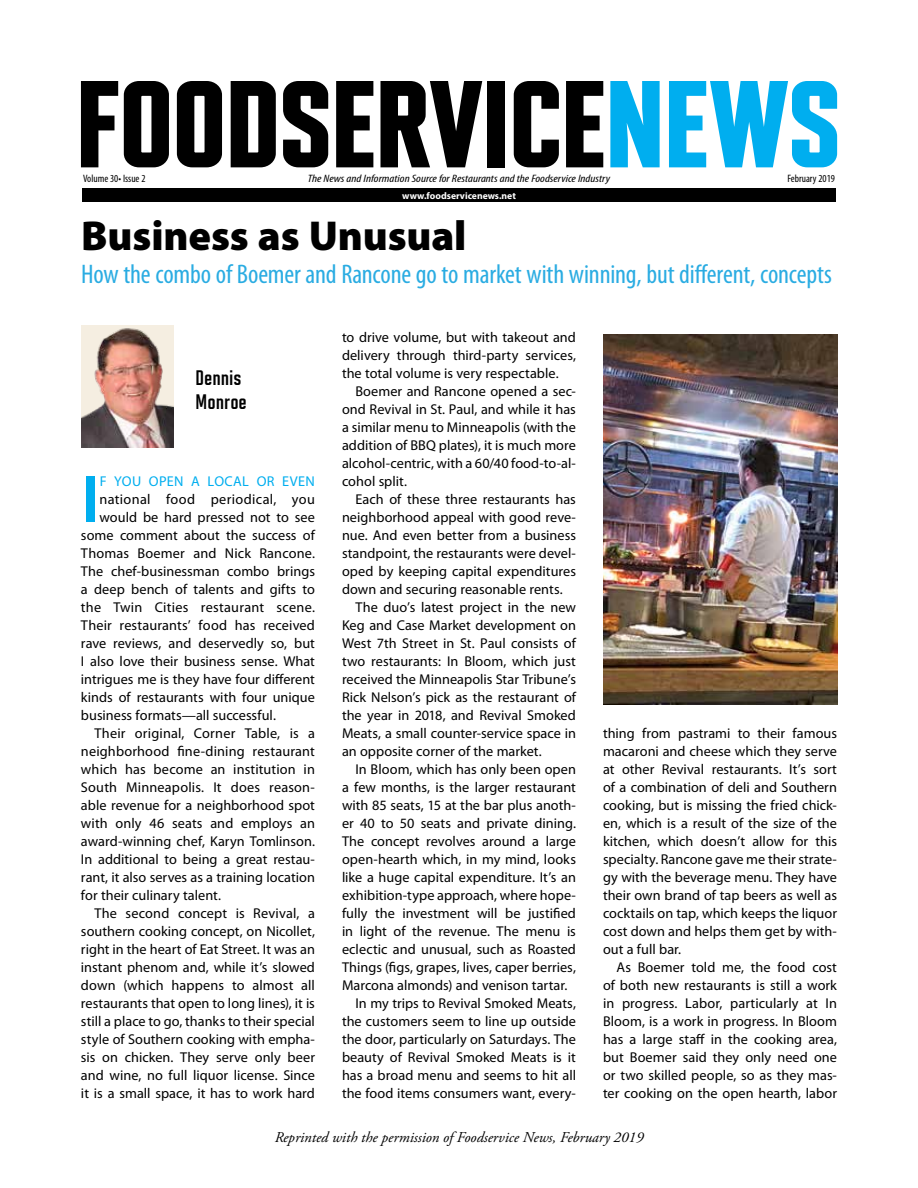
<style>
.page{position:relative;width:918px;height:1188px;background:#fff}
.page>*{position:absolute;margin:0;border:0;box-sizing:border-box;transform-origin:0 0}
.t1{font:600 67.65px "Myriad Pro";color:#00aeef}
.t2{font:900 42px "Myriad Pro";letter-spacing:-.005em;color:#000}
.t3{font:condensed 27px "Myriad Pro";letter-spacing:-.005em;color:#2aace2}
.t4{font:700 21px/24px "Solano Gothic MVB";letter-spacing:-.005em;color:#000}
.t5{font:italic 15px "Adobe Garamond Pro";color:#000}
.t6{font:14.25px/18px "Myriad Pro";letter-spacing:.005em;color:#000;text-align:justify}
.t7{font:14.25px "Myriad Pro";letter-spacing:.025em;color:#000}
.t8{font:14.25px "Myriad Pro";letter-spacing:.025em;color:#00aeef}
.t9{font:italic condensed 10.8px "Myriad Pro";color:#000;scale:1.2 1}
.t10{font:condensed 10.8px "Myriad Pro";color:#000}
.t11{font:700 9.6px "Myriad Pro";color:#fff}
</style>
<div class="page">
<img style="left:81px;top:325px;width:93px;height:122px">
<div style="left:82px;top:188px;width:754px;height:14px;background:#000"></div>
<svg style="left:81px;top:81px;width:37px;height:86px"></svg>
<svg style="left:124px;top:81px;width:45px;height:86px"></svg>
<svg style="left:177px;top:81px;width:45px;height:86px"></svg>
<svg style="left:231px;top:81px;width:45px;height:86px;background:#2c2c2c"></svg>
<svg style="left:283px;top:81px;width:45px;height:86px"></svg>
<svg style="left:336px;top:81px;width:37px;height:86px"></svg>
<svg style="left:381px;top:81px;width:101px;height:86px"></svg>
<div style="left:488px;top:81px;width:17px;height:86px;background:#000"></div>
<svg style="left:514px;top:81px;width:45px;height:86px"></svg>
<svg style="left:566px;top:81px;width:37px;height:86px"></svg>
<svg style="left:610px;top:81px;width:50px;height:86px;background:#28baf1"></svg>
<svg style="left:669px;top:81px;width:168px;height:86px"></svg>
<img style="left:603px;top:334px;width:234px;height:371px">
<p class="t9" style="left:308px;top:172px;width:253px">The News and Information Source for Restaurants and the Foodservice Industry</p>
<p class="t11" style="left:402px;top:189px;width:115px">www.foodservicenews.net</p>
<p class="t10" style="left:83px;top:172px;width:64px">Volume 30• Issue 2</p>
<p class="t10" style="left:787px;top:172px;width:49px">February 2019</p>
<h2 class="t2" style="left:81px;top:212px;width:387px">Business as Unusual</h2>
<h3 class="t3" style="left:81px;top:260px;width:752px">How the combo of Boemer and Rancone go to market with winning, but different, concepts</h3>
<h3 class="t4" style="left:195px;top:365px;width:53px">Dennis<br>Monroe</h3>
<h1 class="t1" style="left:82px;top:462px;width:19px">I</h1>
<p class="t8" style="left:100px;top:473px;width:217px">F YOU OPEN A LOCAL OR EVEN</p>
<p class="t7" style="left:100px;top:491px;width:217px">national food periodical, you</p>
<p class="t6" style="left:100px;top:508px;width:217px">would be hard pressed not to see</p>
<p class="t6" style="left:81px;top:526px;width:235px">some comment about the success of</p>
<p class="t6" style="left:81px;top:544px;width:236px">Thomas Boemer and Nick Rancone.</p>
<p class="t6" style="left:81px;top:562px;width:235px">The chef-businessman combo brings</p>
<p class="t6" style="left:81px;top:580px;width:235px">a deep bench of talents and gifts to</p>
<p class="t6" style="left:81px;top:598px;width:235px">the Twin Cities restaurant scene.</p>
<p class="t6" style="left:81px;top:616px;width:235px">Their restaurants’ food has received</p>
<p class="t6" style="left:81px;top:634px;width:236px">rave reviews, and deservedly so, but</p>
<p class="t6" style="left:81px;top:652px;width:236px">I also love their business sense. What</p>
<p class="t6" style="left:81px;top:670px;width:236px">intrigues me is they have four different</p>
<p class="t6" style="left:81px;top:688px;width:235px">kinds of restaurants with four unique</p>
<p class="t6" style="left:81px;top:706px;width:196px">business formats—all successful.</p>
<p class="t6" style="left:94px;top:724px;width:222px">Their original, Corner Table, is a</p>
<p class="t6" style="left:81px;top:742px;width:235px">neighborhood fine-dining restaurant</p>
<p class="t6" style="left:81px;top:760px;width:235px">which has become an institution in</p>
<p class="t6" style="left:81px;top:778px;width:235px">South Minneapolis. It does reason-</p>
<p class="t6" style="left:81px;top:796px;width:236px">able revenue for a neighborhood spot</p>
<p class="t6" style="left:81px;top:814px;width:236px">with only 46 seats and employs an</p>
<p class="t6" style="left:81px;top:832px;width:235px">award-winning chef, Karyn Tomlinson.</p>
<p class="t6" style="left:81px;top:850px;width:235px">In additional to being a great restau-</p>
<p class="t6" style="left:81px;top:868px;width:235px">rant, it also serves as a training location</p>
<p class="t6" style="left:81px;top:886px;width:141px">for their culinary talent.</p>
<p class="t6" style="left:94px;top:904px;width:222px">The second concept is Revival, a</p>
<p class="t6" style="left:81px;top:922px;width:235px">southern cooking concept, on Nicollet,</p>
<p class="t6" style="left:81px;top:940px;width:236px">right in the heart of Eat Street. It was an</p>
<p class="t6" style="left:81px;top:958px;width:235px">instant phenom and, while it’s slowed</p>
<p class="t6" style="left:81px;top:976px;width:235px">down (which happens to almost all</p>
<p class="t6" style="left:81px;top:994px;width:235px">restaurants that open to long lines), it is</p>
<p class="t6" style="left:81px;top:1012px;width:236px">still a place to go, thanks to their special</p>
<p class="t6" style="left:81px;top:1030px;width:235px">style of Southern cooking with empha-</p>
<p class="t6" style="left:81px;top:1048px;width:236px">sis on chicken. They serve only beer</p>
<p class="t6" style="left:81px;top:1066px;width:235px">and wine, no full liquor license. Since</p>
<p class="t6" style="left:81px;top:1084px;width:235px">it is a small space, it has to work hard</p>
<p class="t6" style="left:342px;top:328px;width:236px">to drive volume, but with takeout and delivery through third-party services, the total volume is very respectable.</p>
<p class="t6" style="left:342px;top:382px;width:235px;text-indent:13px">Boemer and Rancone opened a sec&shy;ond Revival in St. Paul, and while it has a similar menu to Minneapolis (with the addition of BBQ plates), it is much more alcohol-centric, with a 60/40 food-to-al&shy;cohol split.</p>
<p class="t6" style="left:355px;top:490px;width:222px">Each of these three restaurants has</p>
<p class="t6" style="left:342px;top:508px;width:235px">neighborhood appeal with good reve-</p>
<p class="t6" style="left:342px;top:526px;width:236px">nue. And even better from a business</p>
<p class="t6" style="left:342px;top:544px;width:235px">standpoint, the restaurants were devel-</p>
<p class="t6" style="left:342px;top:562px;width:236px">oped by keeping capital expenditures</p>
<p class="t6" style="left:342px;top:580px;width:222px">down and securing reasonable rents.</p>
<p class="t6" style="left:355px;top:598px;width:222px">The duo’s latest project in the new</p>
<p class="t6" style="left:342px;top:616px;width:236px">Keg and Case Market development on</p>
<p class="t6" style="left:342px;top:634px;width:235px">West 7th Street in St. Paul consists of</p>
<p class="t6" style="left:342px;top:652px;width:235px">two restaurants: In Bloom, which just</p>
<p class="t6" style="left:342px;top:670px;width:236px">received the Minneapolis Star Tribune’s</p>
<p class="t6" style="left:342px;top:688px;width:236px">Rick Nelson’s pick as the restaurant of</p>
<p class="t6" style="left:342px;top:706px;width:235px">the year in 2018, and Revival Smoked</p>
<p class="t6" style="left:342px;top:724px;width:236px">Meats, a small counter-service space in</p>
<p class="t6" style="left:342px;top:742px;width:201px">an opposite corner of the market.</p>
<p class="t6" style="left:355px;top:760px;width:222px">In Bloom, which has only been open</p>
<p class="t6" style="left:342px;top:778px;width:236px">a few months, is the larger restaurant</p>
<p class="t6" style="left:342px;top:796px;width:235px">with 85 seats, 15 at the bar plus anoth-</p>
<p class="t6" style="left:342px;top:814px;width:236px">er 40 to 50 seats and private dining.</p>
<p class="t6" style="left:342px;top:832px;width:236px">The concept revolves around a large</p>
<p class="t6" style="left:342px;top:850px;width:235px">open-hearth which, in my mind, looks</p>
<p class="t6" style="left:342px;top:868px;width:236px">like a huge capital expenditure. It’s an</p>
<p class="t6" style="left:342px;top:886px;width:235px">exhibition-type approach, where hope-</p>
<p class="t6" style="left:342px;top:904px;width:236px">fully the investment will be justified</p>
<p class="t6" style="left:342px;top:922px;width:235px">in light of the revenue. The menu is</p>
<p class="t6" style="left:342px;top:940px;width:235px">eclectic and unusual, such as Roasted</p>
<p class="t6" style="left:342px;top:958px;width:235px">Things (figs, grapes, lives, caper berries,</p>
<p class="t6" style="left:342px;top:976px;width:227px">Marcona almonds) and venison tartar.</p>
<p class="t6" style="left:355px;top:994px;width:222px">In my trips to Revival Smoked Meats,</p>
<p class="t6" style="left:342px;top:1012px;width:235px">the customers seem to line up outside</p>
<p class="t6" style="left:342px;top:1030px;width:236px">the door, particularly on Saturdays. The</p>
<p class="t6" style="left:342px;top:1048px;width:236px">beauty of Revival Smoked Meats is it</p>
<p class="t6" style="left:342px;top:1066px;width:236px">has a broad menu and seems to hit all</p>
<p class="t6" style="left:342px;top:1084px;width:235px">the food items consumers want, every-</p>
<p class="t6" style="left:603px;top:724px;width:236px">thing from pastrami to their famous macaroni and cheese which they serve at other Revival restaurants. It’s sort of a combination of deli and Southern cooking, but is missing the fried chick&shy;en, which is a result of the size of the kitchen, which doesn’t allow for this specialty. Rancone gave me their strate&shy;gy with the beverage menu. They have their own brand of tap beers as well as cocktails on tap, which keeps the liquor cost down and helps them get by with&shy;out a full bar.</p>
<p class="t6" style="left:603px;top:958px;width:236px;text-indent:13px">As Boemer told me, the food cost of both new restaurants is still a work in progress. Labor, particularly at In Bloom, is a work in progress. In Bloom has a large staff in the cooking area, but Boemer said they only need one or two skilled people, so as they mas&shy;ter cooking on the open hearth, labor</p>
<p class="t5" style="left:275px;top:1128px;width:370px">Reprinted with the permission of Foodservice News, February 2019</p>
</div>
